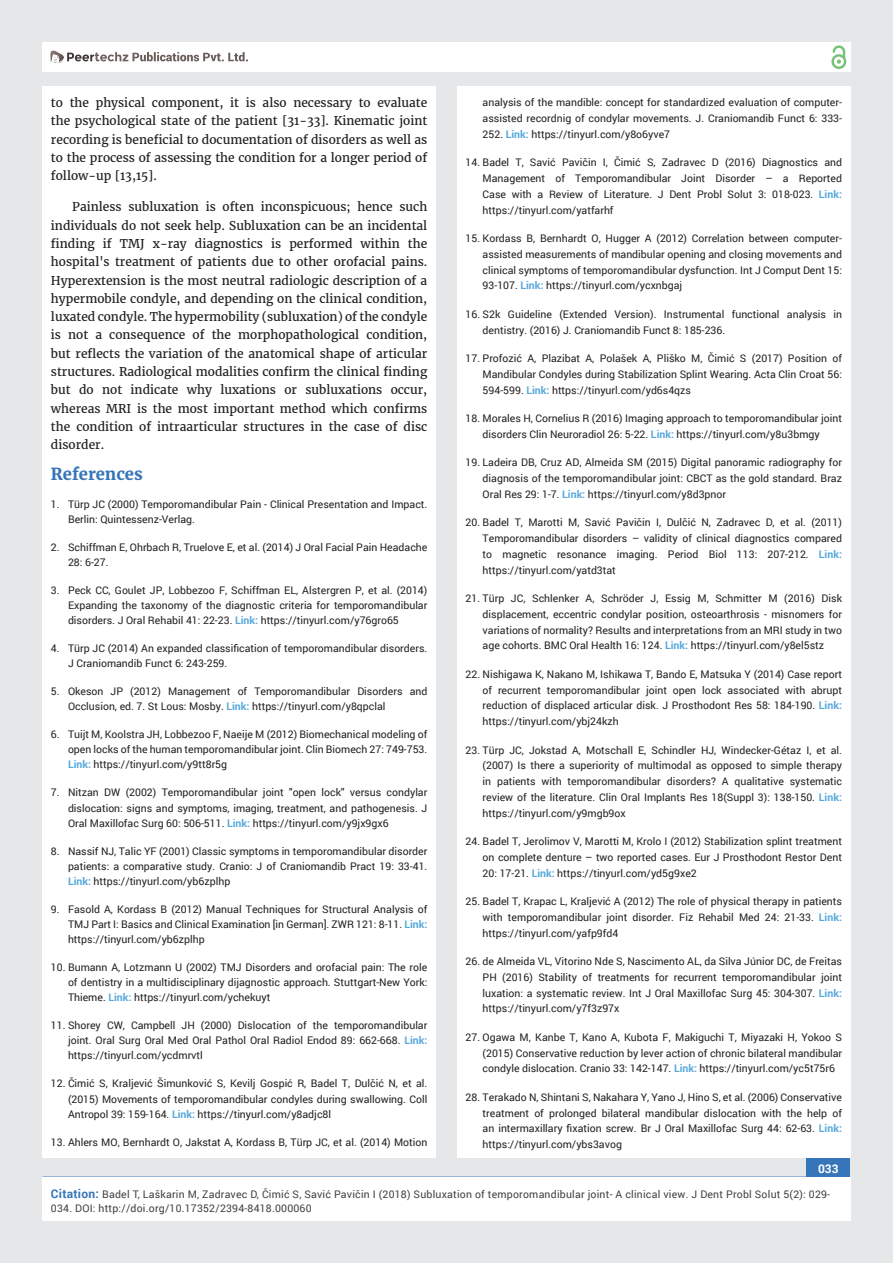
<style>
.page{position:relative;width:893px;height:1263px;background:#e6e7e8}
.page>*{position:absolute;margin:0;border:0;box-sizing:border-box;transform-origin:0 0}
.t1{font:700 16.5px "Merriweather";color:#3675b9}
.t2{font:12px/18.3px "Merriweather";color:#231f20;text-align:justify}
.t3{font:700 12px "Roboto";color:#fff}
.t4{font:10.5px/15.8px "Roboto";color:#231f20;text-align:justify}
.t5{font:10.5px/13.5px "Roboto";letter-spacing:.02em;color:#404041}
.s1{font-weight:700;color:#56a8dd}
.s2{font-weight:700;font-size:12px;color:#3675b9}
</style>
<div class="page">
<div style="left:42px;top:43px;width:808px;height:29px;background:#fff"></div>
<div style="left:831px;top:54px;width:15px;height:15px;border:2px solid #75c273;border-radius:50%"></div>
<svg style="left:831px;top:45px;width:15px;height:19px"></svg>
<div style="left:806px;top:1157px;width:44px;height:43px;background:#3675b9"></div>
<svg style="left:49px;top:50px;width:199px;height:14px"></svg>
<div style="left:42px;top:1177px;width:808px;height:43px;background:#fff"></div>
<div style="left:42px;top:87px;width:394px;height:1071px;background:#fff"></div>
<div style="left:457px;top:87px;width:393px;height:1071px;background:#fff"></div>
<p class="t2" style="left:51px;top:94px;width:378px">to the physical component, it is also necessary to evaluate the psychological state of the patient [31-33]. Kinematic joint recording is beneficial to documentation of disorders as well as to the process of assessing the condition for a longer period of follow-up [13,15].</p>
<p class="t2" style="left:51px;top:198px;width:378px;text-indent:21px">Painless subluxation is often inconspicuous; hence such individuals do not seek help. Subluxation can be an incidental finding if TMJ x-ray diagnostics is performed within the hospital's treatment of patients due to other orofacial pains.<br>Hyperextension is the most neutral radiologic description of a hypermobile condyle, and depending on the clinical condition, luxated condyle. The hypermobility (subluxation) of the condyle is not a consequence of the morphopathological condition, but reflects the variation of the anatomical shape of articular structures. Radiological modalities confirm the clinical finding but do not indicate why luxations or subluxations occur, whereas MRI is the most important method which confirms the condition of intraarticular structures in the case of disc disorder.</p>
<h1 class="t1" style="left:51px;top:464px;width:93px">References</h1>
<p class="t4" style="left:68px;top:496px;width:361px;line-height:15.1px;text-indent:-17px">1. Türp JC (2000) Temporomandibular Pain - Clinical Presentation and Impact.<br>Berlin: Quintessenz-Verlag.</p>
<p class="t4" style="left:68px;top:539px;width:361px;line-height:15.1px;text-indent:-17px">2. Schiffman E, Ohrbach R, Truelove E, et al. (2014) J Oral Facial Pain Headache<br>28: 6-27.</p>
<p class="t4" style="left:68px;top:582px;width:361px;line-height:15.1px;text-indent:-17px">3. Peck CC, Goulet JP, Lobbezoo F, Schiffman EL, Alstergren P, et al. (2014)<br>Expanding the taxonomy of the diagnostic criteria for temporomandibular disorders. J Oral Rehabil 41: 22-23. <span class="s1">Link:</span> https://tinyurl.com/y76gro65</p>
<p class="t4" style="left:68px;top:640px;width:361px;line-height:15.1px;text-indent:-17px">4. Türp JC (2014) An expanded classification of temporomandibular disorders.<br>J Craniomandib Funct 6: 243-259.</p>
<p class="t4" style="left:68px;top:683px;width:361px;line-height:15.1px;text-indent:-17px">5. Okeson JP (2012) Management of Temporomandibular Disorders and<br>Occlusion, ed. 7. St Lous: Mosby. <span class="s1">Link:</span> https://tinyurl.com/y8qpclal</p>
<p class="t4" style="left:68px;top:727px;width:361px;line-height:15.1px;text-indent:-17px">6. Tuijt M, Koolstra JH, Lobbezoo F, Naeije M (2012) Biomechanical modeling of open locks of the human temporomandibular joint. Clin Biomech 27: 749-753.<br><span class="s1">Link:</span> https://tinyurl.com/y9tt8r5g</p>
<p class="t4" style="left:68px;top:785px;width:361px;line-height:15.1px;text-indent:-17px">7. Nitzan DW (2002) Temporomandibular joint "open lock" versus condylar dislocation: signs and symptoms, imaging, treatment, and pathogenesis. J Oral Maxillofac Surg 60: 506-511. <span class="s1">Link:</span> https://tinyurl.com/y9jx9gx6</p>
<p class="t4" style="left:68px;top:843px;width:361px;line-height:15.1px;text-indent:-17px">8. Nassif NJ, Talic YF (2001) Classic symptoms in temporomandibular disorder patients: a comparative study. Cranio: J of Craniomandib Pract 19: 33-41.<br><span class="s1">Link:</span> https://tinyurl.com/yb6zplhp</p>
<p class="t4" style="left:68px;top:901px;width:361px;line-height:15.1px;text-indent:-17px">9. Fasold A, Kordass B (2012) Manual Techniques for Structural Analysis of TMJ Part I: Basics and Clinical Examination [in German]. ZWR 121: 8-11. <span class="s1">Link: </span>https://tinyurl.com/yb6zplhp</p>
<p class="t4" style="left:68px;top:959px;width:361px;line-height:15.1px;text-indent:-17px">10. Bumann A, Lotzmann U (2002) TMJ Disorders and orofacial pain: The role of dentistry in a multidisciplinary dijagnostic approach. Stuttgart-New York:<br>Thieme. <span class="s1">Link:</span> https://tinyurl.com/ychekuyt</p>
<p class="t4" style="left:68px;top:1018px;width:361px;line-height:15.1px;text-indent:-17px">11. Shorey CW, Campbell JH (2000) Dislocation of the temporomandibular joint. Oral Surg Oral Med Oral Pathol Oral Radiol Endod 89: 662-668. <span class="s1">Link: </span>https://tinyurl.com/ycdmrvtl</p>
<p class="t4" style="left:68px;top:1076px;width:361px;line-height:15.1px;text-indent:-17px">12. Čimić S, Kraljević Šimunković S, Kevilj Gospić R, Badel T, Dulčić N, et al. (2015) Movements of temporomandibular condyles during swallowing. Coll Antropol 39: 159-164. <span class="s1">Link:</span> https://tinyurl.com/y8adjc8l</p>
<p class="t4" style="left:51px;top:1134px;width:378px">13. Ahlers MO, Bernhardt O, Jakstat A, Kordass B, Türp JC, et al. (2014) Motion</p>
<p class="t4" style="left:483px;top:94px;width:361px">analysis of the mandible: concept for standardized evaluation of computer&shy;assisted recordnig of condylar movements. J. Craniomandib Funct 6: 333- 252. <span class="s1">Link:</span> https://tinyurl.com/y8o6yve7</p>
<p class="t4" style="left:483px;top:154px;width:361px;text-indent:-17px">14. Badel T, Savić Pavičin I, Čimić S, Zadravec D (2016) Diagnostics and Management of Temporomandibular Joint Disorder – a Reported Case with a Review of Literature. J Dent Probl Solut 3: 018-023. <span class="s1">Link: </span>https://tinyurl.com/yatfarhf</p>
<p class="t4" style="left:483px;top:230px;width:361px;text-indent:-17px">15. Kordass B, Bernhardt O, Hugger A (2012) Correlation between computer&shy;assisted measurements of mandibular opening and closing movements and clinical symptoms of temporomandibular dysfunction. Int J Comput Dent 15:<br>93-107. <span class="s1">Link:</span> https://tinyurl.com/ycxnbgaj</p>
<p class="t4" style="left:483px;top:306px;width:361px;text-indent:-17px">16. S2k Guideline (Extended Version). Instrumental functional analysis in dentistry. (2016) J. Craniomandib Funct 8: 185-236.</p>
<p class="t4" style="left:483px;top:350px;width:361px;text-indent:-17px">17. Profozić A, Plazibat A, Polašek A, Pliško M, Čimić S (2017) Position of Mandibular Condyles during Stabilization Splint Wearing. Acta Clin Croat 56:<br>594-599. <span class="s1">Link:</span> https://tinyurl.com/yd6s4qzs</p>
<p class="t4" style="left:466px;top:410px;width:378px;text-align:center">18. Morales H, Cornelius R (2016) Imaging approach to temporomandibular joint disorders Clin Neuroradiol 26: 5-22. <span class="s1">Link:</span> https://tinyurl.com/y8u3bmgy</p>
<p class="t4" style="left:483px;top:454px;width:361px;text-indent:-17px">19. Ladeira DB, Cruz AD, Almeida SM (2015) Digital panoramic radiography for diagnosis of the temporomandibular joint: CBCT as the gold standard. Braz Oral Res 29: 1-7. <span class="s1">Link:</span> https://tinyurl.com/y8d3pnor</p>
<p class="t4" style="left:483px;top:514px;width:361px;text-indent:-17px">20. Badel T, Marotti M, Savić Pavičin I, Dulčić N, Zadravec D, et al. (2011)<br>Temporomandibular disorders – validity of clinical diagnostics compared to magnetic resonance imaging. Period Biol 113: 207-212. <span class="s1">Link: </span>https://tinyurl.com/yatd3tat</p>
<p class="t4" style="left:483px;top:590px;width:361px;text-indent:-17px">21. Türp JC, Schlenker A, Schröder J, Essig M, Schmitter M (2016) Disk displacement, eccentric condylar position, osteoarthrosis - misnomers for variations of normality? Results and interpretations from an MRI study in two age cohorts. BMC Oral Health 16: 124. <span class="s1">Link:</span> https://tinyurl.com/y8el5stz</p>
<p class="t4" style="left:483px;top:666px;width:361px;text-indent:-17px">22. Nishigawa K, Nakano M, Ishikawa T, Bando E, Matsuka Y (2014) Case report of recurrent temporomandibular joint open lock associated with abrupt reduction of displaced articular disk. J Prosthodont Res 58: 184-190. <span class="s1">Link: </span>https://tinyurl.com/ybj24kzh</p>
<p class="t4" style="left:483px;top:742px;width:361px;text-indent:-17px">23. Türp JC, Jokstad A, Motschall E, Schindler HJ, Windecker-Gétaz I, et al. (2007) Is there a superiority of multimodal as opposed to simple therapy in patients with temporomandibular disorders? A qualitative systematic review of the literature. Clin Oral Implants Res 18(Suppl 3): 138-150. <span class="s1">Link: </span>https://tinyurl.com/y9mgb9ox</p>
<p class="t4" style="left:483px;top:833px;width:361px;text-indent:-17px">24. Badel T, Jerolimov V, Marotti M, Krolo I (2012) Stabilization splint treatment on complete denture – two reported cases. Eur J Prosthodont Restor Dent 20: 17-21. <span class="s1">Link:</span> https://tinyurl.com/yd5g9xe2</p>
<p class="t4" style="left:483px;top:893px;width:361px;text-indent:-17px">25. Badel T, Krapac L, Kraljević A (2012) The role of physical therapy in patients with temporomandibular joint disorder. Fiz Rehabil Med 24: 21-33. <span class="s1">Link: </span>https://tinyurl.com/yafp9fd4</p>
<p class="t4" style="left:483px;top:953px;width:361px;text-indent:-17px">26. de Almeida VL, Vitorino Nde S, Nascimento AL, da Silva Júnior DC, de Freitas PH (2016) Stability of treatments for recurrent temporomandibular joint luxation: a systematic review. Int J Oral Maxillofac Surg 45: 304-307. <span class="s1">Link: </span>https://tinyurl.com/y7f3z97x</p>
<p class="t4" style="left:483px;top:1029px;width:361px;text-indent:-17px">27. Ogawa M, Kanbe T, Kano A, Kubota F, Makiguchi T, Miyazaki H, Yokoo S (2015) Conservative reduction by lever action of chronic bilateral mandibular condyle dislocation. Cranio 33: 142-147. <span class="s1">Link:</span> https://tinyurl.com/yc5t75r6</p>
<p class="t4" style="left:483px;top:1089px;width:361px;text-indent:-17px">28. Terakado N, Shintani S, Nakahara Y, Yano J, Hino S, et al. (2006) Conservative treatment of prolonged bilateral mandibular dislocation with the help of an intermaxillary fixation screw. Br J Oral Maxillofac Surg 44: 62-63. <span class="s1">Link: </span>https://tinyurl.com/ybs3avog</p>
<p class="t3" style="left:818px;top:1161px;width:22px">033</p>
<p class="t5" style="left:51px;top:1188px;width:780px"><span class="s2">Citation:</span> Badel T, Laškarin M, Zadravec D, Čimić S, Savić Pavičin I (2018) Subluxation of temporomandibular joint- A clinical view. J Dent Probl Solut 5(2): 029-<br>034. DOI: http://doi.org/10.17352/2394-8418.000060</p>
</div>
